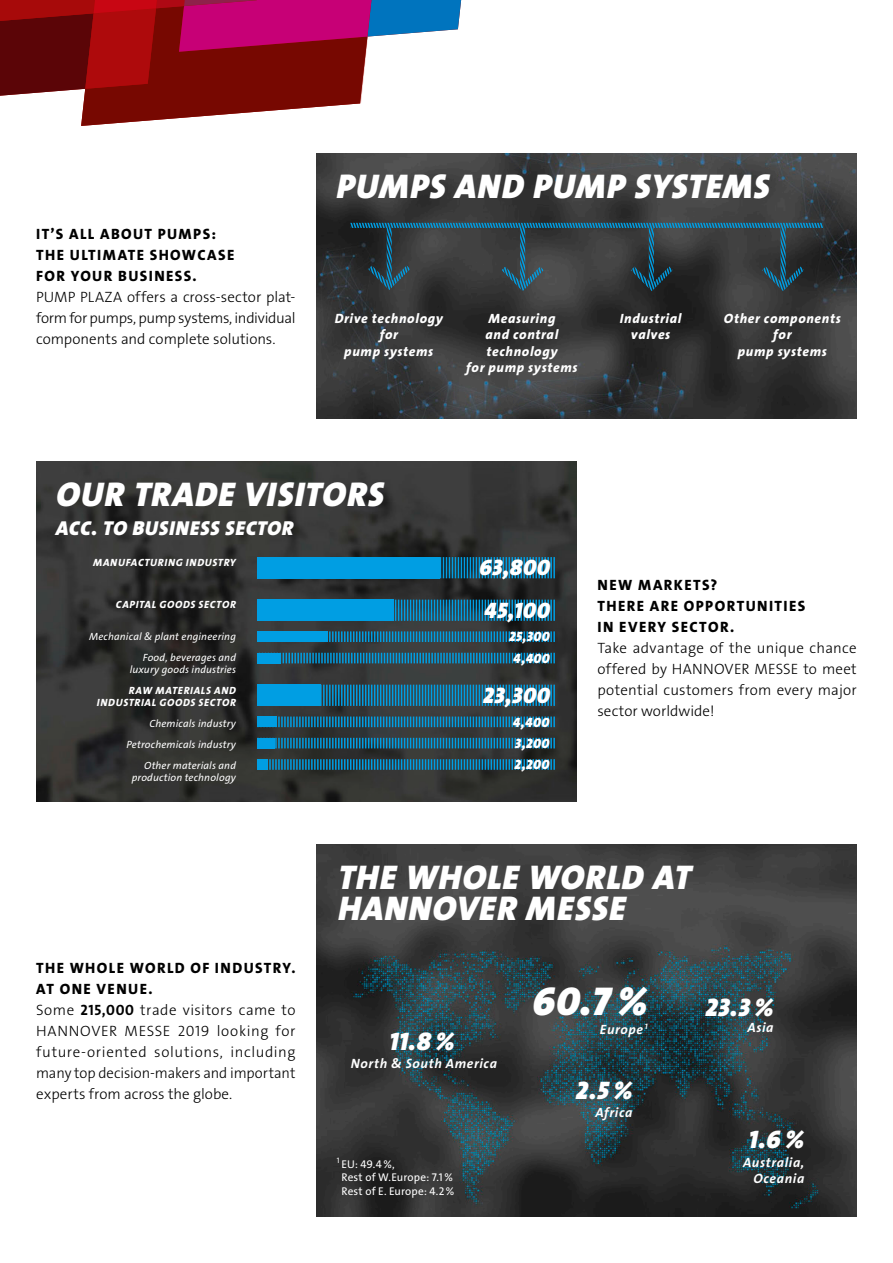
<style>
.page{position:relative;width:893px;height:1263px;background:#fff}
.page>*{position:absolute;margin:0;border:0;box-sizing:border-box;transform-origin:0 0}
.t1{font:40.5px "The Sans LP9 Black IT";color:#fff}
.t2{font:34.5px/31.5px "The Sans LP9 Black IT";letter-spacing:.03em;color:#fff}
.t3{font:25.5px "The Sans LP9 Black IT";color:#fff}
.t4{font:22.5px "The Sans LP9 Black IT";letter-spacing:.025em;color:#fff}
.t5{font:20.25px "The Sans LP9 Black IT";letter-spacing:.035em;color:#fff}
.t6{font:15px/21px "The Sans LP3 Lig";color:#000;text-align:justify}
.t7{font:15px/21px "The Sans LP8 Ex Bld";letter-spacing:.095em;color:#000}
.t8{font:13.5px/16.5px "The Sans LP8 Ex Bld IT";letter-spacing:.05em;color:#fff;text-align:center}
.t9{font:13.5px/16.5px "The Sans LP7 Bld IT";letter-spacing:.045em;color:#fff;text-align:right}
.t10{font:13.5px/21.3px "The Sans LP9 Black IT";letter-spacing:.035em;color:#fff;text-align:justify}
.t11{font:11.25px/13.5px "The Sans LP5 Plain";letter-spacing:.015em;color:#fff}
.t12{font:10.5px/21px "The Sans LP5 Plain IT";letter-spacing:.015em;color:#fff;text-align:right}
.t13{font:10.5px/12px "The Sans LP8 Ex Bld IT";letter-spacing:.065em;color:#fff;text-align:right}
.s1{font-family:"The Sans LP7 Bld"}
</style>
<div class="page">
<svg style="left:0;top:0;width:461px;height:126px"></svg>
<img style="left:317px;top:153px;width:540px;height:266px">
<img style="left:317px;top:844px;width:540px;height:372px">
<img style="left:36px;top:461px;width:540px;height:340px">
<svg style="left:350px;top:223px;width:473px;height:68px;background:#334045"></svg>
<svg style="left:440px;top:557px;width:73px;height:21px;background:#136487"></svg>
<hr style="left:514px;top:557px;width:2px;height:21px;background:#009ee3">
<hr style="left:517px;top:557px;width:2px;height:21px;background:#009ee3">
<hr style="left:520px;top:557px;width:2px;height:21px;background:#009ee3">
<hr style="left:523px;top:557px;width:2px;height:21px;background:#009ee3">
<hr style="left:526px;top:557px;width:2px;height:21px;background:#009ee3">
<hr style="left:529px;top:557px;width:2px;height:21px;background:#009ee3">
<hr style="left:532px;top:557px;width:2px;height:21px;background:#009ee3">
<hr style="left:535px;top:557px;width:2px;height:21px;background:#009ee3">
<hr style="left:538px;top:557px;width:2px;height:21px;background:#009ee3">
<hr style="left:541px;top:557px;width:2px;height:21px;background:#009ee3">
<hr style="left:544px;top:557px;width:2px;height:21px;background:#009ee3">
<hr style="left:547px;top:557px;width:2px;height:21px;background:#009ee3">
<hr style="left:550px;top:557px;width:2px;height:21px;background:#009ee3">
<hr style="left:553px;top:557px;width:2px;height:21px;background:#009ee3">
<div style="left:257px;top:557px;width:183px;height:21px;background:#009ee3"></div>
<svg style="left:393px;top:600px;width:120px;height:21px;background:#166689"></svg>
<hr style="left:514px;top:600px;width:2px;height:21px;background:#009ee3">
<hr style="left:517px;top:600px;width:2px;height:21px;background:#009ee3">
<hr style="left:520px;top:600px;width:2px;height:21px;background:#009ee3">
<hr style="left:523px;top:600px;width:2px;height:21px;background:#009ee3">
<hr style="left:526px;top:600px;width:2px;height:21px;background:#009ee3">
<hr style="left:529px;top:600px;width:2px;height:21px;background:#009ee3">
<hr style="left:532px;top:600px;width:2px;height:21px;background:#009ee3">
<hr style="left:535px;top:600px;width:2px;height:21px;background:#009ee3">
<hr style="left:538px;top:600px;width:2px;height:21px;background:#009ee3">
<hr style="left:541px;top:600px;width:2px;height:21px;background:#009ee3">
<hr style="left:544px;top:600px;width:2px;height:21px;background:#009ee3">
<hr style="left:547px;top:600px;width:2px;height:21px;background:#009ee3">
<hr style="left:550px;top:600px;width:2px;height:21px;background:#009ee3">
<hr style="left:553px;top:600px;width:2px;height:21px;background:#009ee3">
<div style="left:257px;top:600px;width:136px;height:21px;background:#009ee3"></div>
<hr style="left:320px;top:685px;width:2px;height:21px;background:#009ee3">
<hr style="left:323px;top:685px;width:2px;height:21px;background:#009ee3">
<hr style="left:326px;top:685px;width:2px;height:21px;background:#009ee3">
<hr style="left:329px;top:685px;width:2px;height:21px;background:#009ee3">
<hr style="left:332px;top:685px;width:2px;height:21px;background:#009ee3">
<hr style="left:335px;top:685px;width:2px;height:21px;background:#009ee3">
<hr style="left:338px;top:685px;width:2px;height:21px;background:#009ee3">
<hr style="left:341px;top:685px;width:2px;height:21px;background:#009ee3">
<svg style="left:344px;top:685px;width:169px;height:21px;background:#1c6d8f"></svg>
<hr style="left:514px;top:685px;width:2px;height:21px;background:#009ee3">
<hr style="left:517px;top:685px;width:2px;height:21px;background:#009ee3">
<hr style="left:520px;top:685px;width:2px;height:21px;background:#009ee3">
<hr style="left:523px;top:685px;width:2px;height:21px;background:#009ee3">
<hr style="left:526px;top:685px;width:2px;height:21px;background:#009ee3">
<hr style="left:529px;top:685px;width:2px;height:21px;background:#009ee3">
<hr style="left:532px;top:685px;width:2px;height:21px;background:#009ee3">
<hr style="left:535px;top:685px;width:2px;height:21px;background:#009ee3">
<hr style="left:538px;top:685px;width:2px;height:21px;background:#009ee3">
<hr style="left:541px;top:685px;width:2px;height:21px;background:#009ee3">
<hr style="left:544px;top:685px;width:2px;height:21px;background:#009ee3">
<hr style="left:547px;top:685px;width:2px;height:21px;background:#009ee3">
<hr style="left:550px;top:685px;width:2px;height:21px;background:#009ee3">
<hr style="left:553px;top:685px;width:2px;height:21px;background:#009ee3">
<div style="left:257px;top:685px;width:64px;height:21px;background:#009ee3"></div>
<svg style="left:327px;top:631px;width:228px;height:11px;background:#1a6789"></svg>
<div style="left:257px;top:631px;width:70px;height:11px;background:#009ee3"></div>
<svg style="left:276px;top:716px;width:279px;height:11px;background:#1b6789"></svg>
<div style="left:257px;top:716px;width:19px;height:11px;background:#009ee3"></div>
<svg style="left:281px;top:653px;width:274px;height:10px;background:#196a8d"></svg>
<div style="left:257px;top:653px;width:24px;height:10px;background:#009ee3"></div>
<svg style="left:274px;top:738px;width:281px;height:10px;background:#18698b"></svg>
<div style="left:257px;top:738px;width:17px;height:10px;background:#009ee3"></div>
<svg style="left:268px;top:759px;width:287px;height:11px;background:#186585"></svg>
<div style="left:257px;top:759px;width:11px;height:11px;background:#009ee3"></div>
<p class="t7" style="left:36px;top:223px;width:200px">IT’S ALL ABOUT PUMPS:<br>THE ULTIMATE SHOWCASE<br>FOR YOUR BUSINESS.</p>
<p class="t6" style="left:36px;top:286px;width:261px">PUMP PLAZA offers a cross-sector plat&shy;form for pumps, pump systems, individual components and complete solutions.</p>
<h2 class="t2" style="left:336px;top:171px;width:435px">PUMPS AND PUMP SYSTEMS</h2>
<p class="t8" style="left:335px;top:310px;width:110px">Drive technology for<br>pump systems</p>
<p class="t8" style="left:466px;top:310px;width:113px">Measuring<br>and contral technology<br>for pump systems</p>
<p class="t8" style="left:620px;top:310px;width:63px">Industrial valves</p>
<p class="t8" style="left:724px;top:310px;width:118px">Other components for<br>pump systems</p>
<h2 class="t2" style="left:56px;top:479px;width:330px">OUR TRADE VISITORS</h2>
<h3 class="t5" style="left:56px;top:514px;width:239px">ACC. TO BUSINESS SECTOR</h3>
<p class="t13" style="left:93px;top:557px;width:144px">MANUFACTURING INDUSTRY</p>
<p class="t13" style="left:116px;top:599px;width:121px">CAPITAL GOODS SECTOR</p>
<p class="t12" style="left:89px;top:627px;width:148px;line-height:20.1px">Mechanical &amp; plant engineering<br>Food, beverages and</p>
<p class="t12" style="left:130px;top:659px;width:108px">luxury goods industries</p>
<p class="t13" style="left:97px;top:684px;width:141px">RAW MATERIALS AND<br>INDUSTRIAL GOODS SECTOR</p>
<p class="t12" style="left:127px;top:713px;width:111px">Chemicals industry<br>Petrochemicals industry<br>Other materials and</p>
<p class="t12" style="left:132px;top:767px;width:106px">production technology</p>
<h3 class="t4" style="left:479px;top:553px;width:72px">63,800</h3>
<h3 class="t4" style="left:484px;top:595px;width:67px">45,100</h3>
<p class="t10" style="left:509px;top:626px;width:42px">25,300</p>
<p class="t10" style="left:513px;top:648px;width:38px">4,400</p>
<h3 class="t4" style="left:483px;top:680px;width:68px">23,300</h3>
<p class="t10" style="left:513px;top:711px;width:38px">4,400<br>3,200<br>2,200</p>
<p class="t7" style="left:598px;top:574px;width:209px">NEW MARKETS?<br>THERE ARE OPPORTUNITIES<br>IN EVERY SECTOR.</p>
<p class="t6" style="left:597px;top:637px;width:261px">Take advantage of the unique chance offered by HANNOVER MESSE to meet potential customers from every major sector worldwide!</p>
<p class="t7" style="left:36px;top:958px;width:261px">THE WHOLE WORLD OF INDUSTRY.<br>AT ONE VENUE.</p>
<p class="t6" style="left:36px;top:1000px;width:261px">Some <span class="s1">215,000</span> trade visitors came to HANNOVER MESSE 2019 looking for future-oriented solutions, including many top decision-makers and important experts from across the globe.</p>
<h2 class="t2" style="left:338px;top:862px;width:354px">THE WHOLE WORLD AT<br>HANNOVER MESSE</h2>
<h3 class="t3" style="left:389px;top:1024px;width:67px">11.8 %</h3>
<p class="t9" style="left:351px;top:1055px;width:148px">North &amp; South America</p>
<p class="t11" style="left:341px;top:1157px;width:114px;text-indent:-5px"><sup>1</sup> EU: 49.4 %,<br>Rest of W.Europe: 7.1 %<br>Rest of E. Europe: 4.2 %</p>
<h1 class="t1" style="left:532px;top:974px;width:117px">60.7 %</h1>
<p class="t9" style="left:600px;top:1021px;width:49px">Europe <sup>1</sup></p>
<h3 class="t3" style="left:576px;top:1073px;width:58px">2.5 %</h3>
<p class="t9" style="left:595px;top:1105px;width:38px">Africa</p>
<h3 class="t3" style="left:705px;top:990px;width:70px">23.3 %</h3>
<p class="t9" style="left:747px;top:1020px;width:28px">Asia</p>
<h3 class="t3" style="left:749px;top:1122px;width:57px">1.6 %</h3>
<p class="t9" style="left:743px;top:1154px;width:63px">Australia,<br>Oceania</p>
</div>
